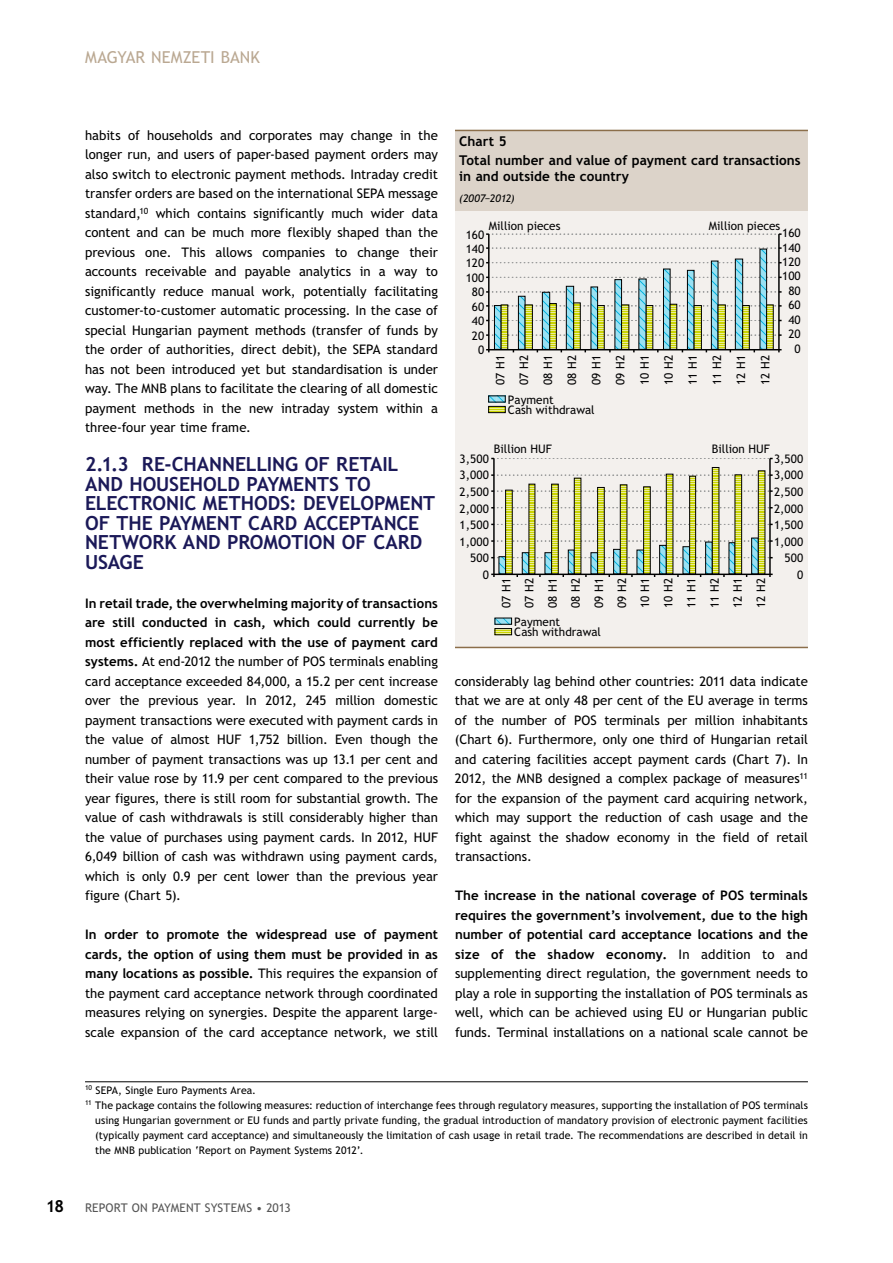
<style>
.page{position:relative;width:893px;height:1263px;background:#fff}
.page>*{position:absolute;margin:0;border:0;box-sizing:border-box;transform-origin:0 0}
.t1{font:700 19.5px/19.5px "Trebuchet PFL";letter-spacing:-.005em;color:#1b1958}
.t2{font:16.5px "Trebuchet PFL";color:#baa892}
.t3{font:700 16.5px "Trebuchet PFL";color:#000}
.t4{font:700 13.5px/18.6px "Trebuchet PFL";color:#000}
.t5{font:13.2px/19.5px "Trebuchet PFL";color:#000;text-align:justify}
.t6{font:12px "Trebuchet PFL";letter-spacing:.01em;color:#565656}
.t7{font:11.7px/24px "Trebuchet PFL";color:#030304;text-align:justify}
.t8{font:10.5px "Trebuchet PFL";letter-spacing:.005em;color:#000}
.t9{font:italic 10.5px "Trebuchet PFL";letter-spacing:-.005em;color:#000}
.s1{font-weight:700}
</style>
<div class="page">
<div style="left:455px;top:131px;width:353px;height:80px;background:#dcd3c9"></div>
<div style="left:455px;top:211px;width:353px;height:436px;background:#f3f0ed"></div>
<hr style="left:455px;top:130px;width:353px;height:1px;background:#8b6e4a">
<hr style="left:455px;top:647px;width:353px;height:1px;background:#8b6e4a">
<hr style="left:778px;top:234px;width:2px;height:116px;background:#000">
<hr style="left:488px;top:234px;width:2px;height:116px;background:#000">
<svg style="left:486px;top:233px;width:296px;height:2px"></svg>
<svg style="left:486px;top:247px;width:296px;height:105px"></svg>
<svg style="left:490px;top:397px;width:14px;height:3px"></svg>
<svg style="left:490px;top:408px;width:14px;height:3px"></svg>
<div style="left:488px;top:406px;width:18px;height:7px;border:1px solid #000"></div>
<svg style="left:497px;top:620px;width:13px;height:3px"></svg>
<div style="left:495px;top:618px;width:17px;height:7px;border:1px solid #000"></div>
<svg style="left:497px;top:630px;width:13px;height:3px"></svg>
<div style="left:495px;top:628px;width:17px;height:7px;border:1px solid #000"></div>
<hr style="left:769px;top:458px;width:2px;height:116px;background:#000">
<hr style="left:493px;top:458px;width:2px;height:116px;background:#000">
<svg style="left:491px;top:458px;width:282px;height:1px"></svg>
<svg style="left:491px;top:467px;width:282px;height:110px"></svg>
<hr style="left:85px;top:1081px;width:723px;height:1px;background:#000">
<p class="t2" style="left:85px;top:48px;width:176px">MAGYAR NEMZETI BANK</p>
<p class="t5" style="left:85px;top:125px;width:354px">habits of households and corporates may change in the longer run, and users of paper-based payment orders may also switch to electronic payment methods. Intraday credit transfer orders are based on the international SEPA message standard,<sup>10</sup> which contains significantly much wider data content and can be much more flexibly shaped than the previous one. This allows companies to change their accounts receivable and payable analytics in a way to significantly reduce manual work, potentially facilitating customer-to-customer automatic processing. In the case of special Hungarian payment methods (transfer of funds by the order of authorities, direct debit), the SEPA standard has not been introduced yet but standardisation is under way. The MNB plans to facilitate the clearing of all domestic payment methods in the new intraday system within a three-four year time frame.</p>
<h1 class="t1" style="left:85px;top:455px;width:352px">2.1.3 RE-CHANNELLING OF RETAIL<br>AND HOUSEHOLD PAYMENTS TO<br>ELECTRONIC METHODS: DEVELOPMENT<br>OF THE PAYMENT CARD ACCEPTANCE<br>NETWORK AND PROMOTION OF CARD<br>USAGE</h1>
<p class="t5" style="left:85px;top:593px;width:354px"><span class="s1">In retail trade, the overwhelming majority of transactions are still conducted in cash, which could currently be most efficiently replaced with the use of payment card systems.</span> At end-2012 the number of POS terminals enabling card acceptance exceeded 84,000, a 15.2 per cent increase over the previous year. In 2012, 245 million domestic payment transactions were executed with payment cards in the value of almost HUF 1,752 billion. Even though the number of payment transactions was up 13.1 per cent and their value rose by 11.9 per cent compared to the previous year figures, there is still room for substantial growth. The value of cash withdrawals is still considerably higher than the value of purchases using payment cards. In 2012, HUF 6,049 billion of cash was withdrawn using payment cards, which is only 0.9 per cent lower than the previous year figure (Chart 5).</p>
<p class="t5" style="left:85px;top:925px;width:354px"><span class="s1">In order to promote the widespread use of payment cards, the option of using them must be provided in as many locations as possible.</span> This requires the expansion of the payment card acceptance network through coordinated measures relying on synergies. Despite the apparent large&shy;scale expansion of the card acceptance network, we still</p>
<p class="t4" style="left:459px;top:132px;width:343px">Chart 5<br>Total number and value of payment card transactions</p>
<p class="t4" style="left:459px;top:167px;width:171px">in and outside the country</p>
<p class="t9" style="left:459px;top:192px;width:57px">(2007−2012)</p>
<p class="t7" style="left:489px;top:213px;width:73px">Million pieces</p>
<p class="t7" style="left:709px;top:213px;width:73px">Million pieces</p>
<p class="t7" style="left:782px;top:221px;width:20px">160</p>
<p class="t7" style="left:466px;top:222px;width:20px">160</p>
<p class="t7" style="left:466px;top:237px;width:20px">140</p>
<p class="t7" style="left:782px;top:235px;width:20px">140</p>
<p class="t7" style="left:466px;top:251px;width:20px">120</p>
<p class="t7" style="left:782px;top:250px;width:20px">120</p>
<p class="t7" style="left:466px;top:266px;width:20px">100</p>
<p class="t7" style="left:782px;top:264px;width:20px">100</p>
<p class="t7" style="left:472px;top:280px;width:14px">80</p>
<p class="t7" style="left:788px;top:279px;width:14px">80</p>
<p class="t7" style="left:472px;top:295px;width:14px">60</p>
<p class="t7" style="left:788px;top:293px;width:14px">60</p>
<p class="t7" style="left:472px;top:309px;width:14px">40</p>
<p class="t7" style="left:788px;top:308px;width:14px">40</p>
<p class="t7" style="left:472px;top:323px;width:14px">20</p>
<p class="t7" style="left:788px;top:322px;width:14px">20</p>
<p class="t7" style="left:478px;top:338px;width:8px">0</p>
<p class="t7" style="left:488px;top:385px;width:31px;rotate:-90deg">07 H1<br>07 H2<br>08 H1<br>08 H2<br>09 H1<br>09 H2<br>10 H1<br>10 H2<br>11 H1<br>11 H2<br>12 H1<br>12 H2</p>
<p class="t7" style="left:794px;top:336px;width:8px">0</p>
<p class="t7" style="left:508px;top:394px;width:88px;line-height:10.5px">Payment<br>Cash withdrawal</p>
<p class="t7" style="left:494px;top:436px;width:60px">Billion HUF</p>
<p class="t7" style="left:712px;top:436px;width:60px">Billion HUF</p>
<p class="t7" style="left:460px;top:447px;width:31px">3,500</p>
<p class="t7" style="left:774px;top:447px;width:31px">3,500</p>
<p class="t7" style="left:459px;top:463px;width:31px">3,000</p>
<p class="t7" style="left:774px;top:463px;width:31px">3,000</p>
<p class="t7" style="left:459px;top:480px;width:31px">2,500</p>
<p class="t7" style="left:774px;top:480px;width:31px">2,500</p>
<p class="t7" style="left:459px;top:496px;width:31px">2,000</p>
<p class="t7" style="left:774px;top:496px;width:31px">2,000</p>
<p class="t7" style="left:459px;top:513px;width:31px">1,500</p>
<p class="t7" style="left:774px;top:513px;width:31px">1,500</p>
<p class="t7" style="left:459px;top:529px;width:31px">1,000</p>
<p class="t7" style="left:774px;top:529px;width:31px">1,000</p>
<p class="t7" style="left:470px;top:546px;width:20px">500</p>
<p class="t7" style="left:785px;top:546px;width:20px">500</p>
<p class="t7" style="left:483px;top:562px;width:8px">0</p>
<p class="t7" style="left:495px;top:608px;width:31px;line-height:23.1px;rotate:-90deg">07 H1<br>07 H2<br>08 H1<br>08 H2<br>09 H1<br>09 H2<br>10 H1<br>10 H2<br>11 H1<br>11 H2<br>12 H1<br>12 H2</p>
<p class="t7" style="left:797px;top:562px;width:8px">0</p>
<p class="t7" style="left:514px;top:616px;width:88px;line-height:10.5px">Payment<br>Cash withdrawal</p>
<p class="t5" style="left:455px;top:671px;width:354px">considerably lag behind other countries: 2011 data indicate that we are at only 48 per cent of the EU average in terms of the number of POS terminals per million inhabitants (Chart 6). Furthermore, only one third of Hungarian retail and catering facilities accept payment cards (Chart 7). In 2012, the MNB designed a complex package of measures<sup>11 </sup>for the expansion of the payment card acquiring network, which may support the reduction of cash usage and the fight against the shadow economy in the field of retail transactions.</p>
<p class="t5" style="left:455px;top:886px;width:354px"><span class="s1">The increase in the national coverage of POS terminals requires the government’s involvement, due to the high number of potential card acceptance locations and the size of the shadow economy.</span> In addition to and supplementing direct regulation, the government needs to play a role in supporting the installation of POS terminals as well, which can be achieved using EU or Hungarian public funds. Terminal installations on a national scale cannot be</p>
<p class="t8" style="left:85px;top:1084px;width:173px"><sup>10</sup> SEPA, Single Euro Payments Area.</p>
<p class="t8" style="left:85px;top:1099px;width:725px"><sup>11</sup> The package contains the following measures: reduction of interchange fees through regulatory measures, supporting the installation of POS terminals</p>
<p class="t8" style="left:95px;top:1114px;width:714px">using Hungarian government or EU funds and partly private funding, the gradual introduction of mandatory provision of electronic payment facilities</p>
<p class="t8" style="left:95px;top:1129px;width:714px">(typically payment card acceptance) and simultaneously the limitation of cash usage in retail trade. The recommendations are described in detail in</p>
<p class="t8" style="left:95px;top:1144px;width:270px">the MNB publication ‘Report on Payment Systems 2012’.</p>
<p class="t3" style="left:46px;top:1197px;width:20px">18</p>
<p class="t6" style="left:85px;top:1201px;width:207px">REPORT ON PAYMENT SYSTEMS • 2013</p>
</div>
